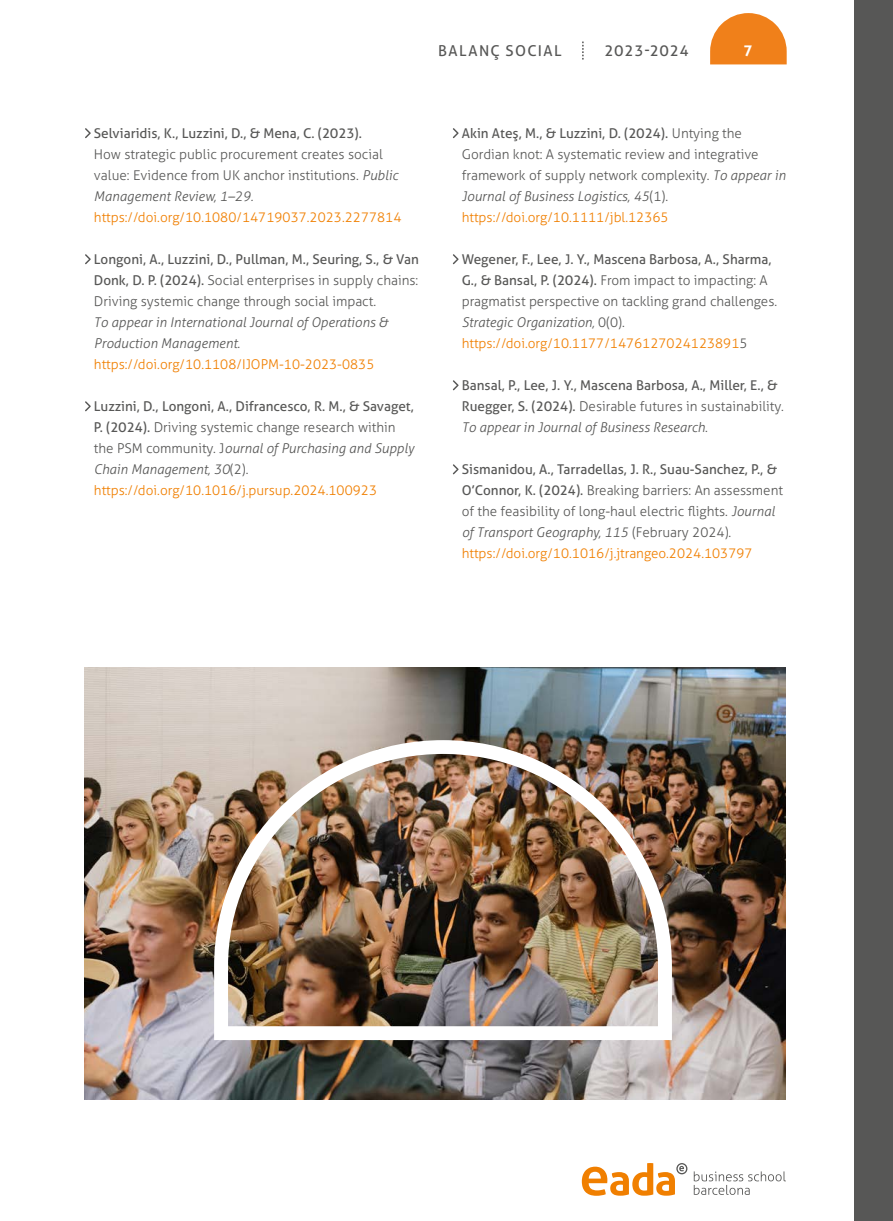
<style>
.page{position:relative;width:893px;height:1221px;background:#fff}
.page>*{position:absolute;margin:0;border:0;box-sizing:border-box;transform-origin:0 0}
.t1{font:15px "Aller";letter-spacing:.085em;color:#575756}
.t2{font:700 15px "Aller";color:#fff}
.t3{font:300 13.5px/21px "Aller";color:#575756}
.t4{font:13.5px/21px "Aller";color:#575756}
.t5{font:italic 300 13.5px/21px "Aller";color:#575756}
.t6{font:300 13.5px "Aller";color:#f07f00}
.s1{font-style:italic}
.s2{font-weight:400}
.s3{font-style:normal}
.s4{font-style:normal;color:#f07f00}
.s5{font-weight:300}
.s6{font-weight:300;font-style:italic}
.s7{font-weight:300;color:#f07f00}
.s8{color:#f07f00}
</style>
<div class="page">
<div style="left:855px;top:0;width:38px;height:1220px;background:#575756"></div>
<svg style="left:583px;top:42px;width:1px;height:18px"></svg>
<svg style="left:710px;top:13px;width:77px;height:51px"></svg>
<svg style="left:582px;top:1163px;width:105px;height:32px"></svg>
<svg style="left:694px;top:1171px;width:92px;height:23px"></svg>
<svg style="left:85px;top:128px;width:6px;height:10px"></svg>
<svg style="left:85px;top:254px;width:6px;height:10px"></svg>
<svg style="left:85px;top:401px;width:6px;height:10px"></svg>
<svg style="left:453px;top:128px;width:6px;height:10px"></svg>
<svg style="left:453px;top:254px;width:6px;height:10px"></svg>
<svg style="left:453px;top:380px;width:6px;height:10px"></svg>
<svg style="left:453px;top:464px;width:6px;height:10px"></svg>
<img style="left:84px;top:668px;width:702px;height:430px">
<img style="left:214px;top:740px;width:458px;height:299px">
<p class="t1" style="left:438px;top:41px;width:125px">BALANÇ SOCIAL</p>
<p class="t1" style="left:604px;top:41px;width:86px">2023-2024</p>
<p class="t2" style="left:744px;top:41px;width:10px">7</p>
<p class="t4" style="left:94px;top:123px;width:270px">Selviaridis, K., Luzzini, D., &amp; Mena, C. (2023).</p>
<p class="t3" style="left:94px;top:144px;width:306px">How strategic public procurement creates social value: Evidence from UK anchor institutions. <span class="s1">Public<br>Management Review, 1–29.</span></p>
<p class="t6" style="left:94px;top:209px;width:309px">https://doi.org/10.1080/14719037.2023.2277814</p>
<p class="t3" style="left:94px;top:249px;width:326px;text-align:justify"><span class="s2">Longoni, A., Luzzini, D., Pullman, M., Seuring, S., &amp; Van Donk, D. P. (2024).</span> Social enterprises in supply chains:<br>Driving systemic change through social impact.</p>
<p class="t5" style="left:94px;top:312px;width:296px">To appear in International Journal of Operations &amp;<br>Production Management<span class="s3">. </span><span class="s4">https://doi.org/10.1108/IJOPM-10-2023-0835</span></p>
<p class="t4" style="left:94px;top:396px;width:322px">Luzzini, D., Longoni, A., Difrancesco, R. M., &amp; Savaget, P. (2024). <span class="s5">Driving systemic change research within the PSM community. J</span><span class="s6">ournal of Purchasing and Supply Chain Management, 30</span><span class="s5">(2). </span><span class="s7">https://doi.org/10.1016/j.pursup.2024.100923</span></p>
<p class="t3" style="left:462px;top:123px;width:325px"><span class="s2">Akin Ateş, M., &amp; Luzzini, D. (2024).</span> Untying the Gordian knot: A systematic review and integrative framework of supply network complexity. <span class="s1">To appear in Journal of Business Logistics, 45</span>(1). <span class="s8">https://doi.org/10.1111/jbl.12365</span></p>
<p class="t3" style="left:462px;top:249px;width:317px"><span class="s2">Wegener, F., Lee, J. Y., Mascena Barbosa, A., Sharma, G., &amp; Bansal, P. (2024).</span> From impact to impacting: A pragmatist perspective on tackling grand challenges.<br><span class="s1">Strategic Organization,</span> 0(0). <span class="s8">https://doi.org/10.1177/1476127024123891</span>5</p>
<p class="t4" style="left:462px;top:375px;width:323px">Bansal, P., Lee, J. Y., Mascena Barbosa, A., Miller, E., &amp;<br>Ruegger, S. (2024). <span class="s5">Desirable futures in sustainability.<br></span><span class="s6">To appear in Journal of Business Research</span><span class="s5">.</span></p>
<p class="t3" style="left:462px;top:459px;width:323px"><span class="s2">Sismanidou, A., Tarradellas, J. R., Suau-Sanchez, P., &amp; O’Connor, K. (2024).</span> Breaking barriers: An assessment of the feasibility of long-haul electric flights. <span class="s1">Journal of Transport Geography, 115</span> (February 2024). <span class="s8">https://doi.org/10.1016/j.jtrangeo.2024.103797</span></p>
</div>
